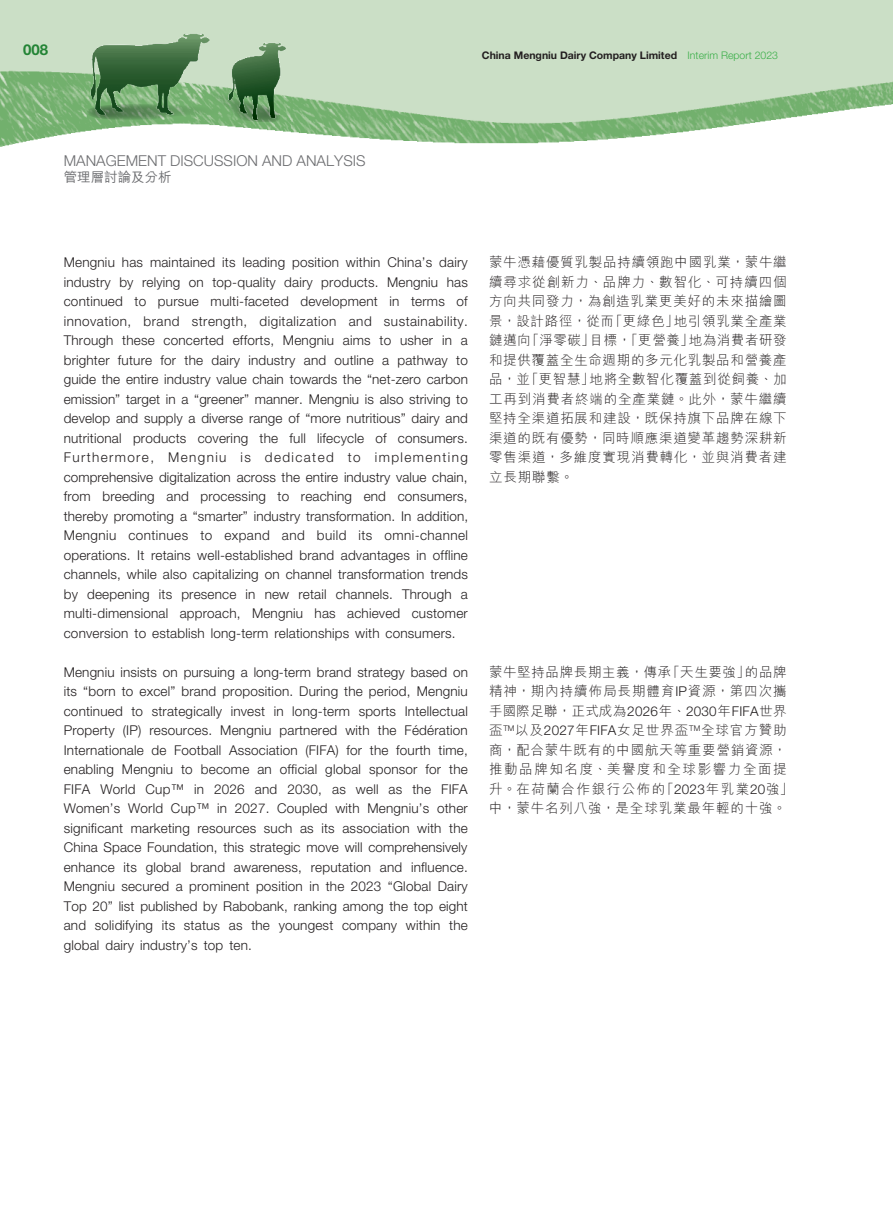
<style>
.page{position:relative;width:893px;height:1212px;background:#fff}
.page>*{position:absolute;margin:0;border:0;box-sizing:border-box;transform-origin:0 0}
.t1{font:300 15px "Helvetica Neue LT Std";color:#6c6d70}
.t2{font:700 15px "Helvetica Neue LT Std";color:#238435}
._01_Body_Text{font:300 13.5px/19.5px "Helvetica Neue LT Std";letter-spacing:.015em;color:#231f20;text-align:justify}
._01_Body_Text-2{font:300 13.5px/19.5px "M Hei HK";letter-spacing:.06em;color:#231f20;text-align:justify}
.t3{font:500 13.5px "M Hei HK";color:#6c6d70}
.t4{font:700 10.5px "Helvetica Neue LT Std";color:#231f20}
.s1{font-weight:300;color:#3baf49}
.s2{font-family:"Helvetica Neue LT Std"}
</style>
<div class="page">
<img style="left:0;top:0;width:893px;height:147px">
<img style="left:213px;top:43px;width:77px;height:91px">
<svg style="left:213px;top:92px;width:67px;height:30px;background:#5d905b"></svg>
<img style="left:78px;top:22px;width:135px;height:114px">
<p class="t2" style="left:23px;top:40px;width:27px">008</p>
<p class="t4" style="left:482px;top:49px;width:298px">China Mengniu Dairy Company Limited <span class="s1">Interim Report 2023</span></p>
<p class="t1" style="left:64px;top:151px;width:303px">MANAGEMENT DISCUSSION AND ANALYSIS</p>
<p class="t3" style="left:64px;top:167px;width:109px">管理層討論及分析</p>
<p class="_01_Body_Text" style="left:64px;top:252px;width:406px">Mengniu has maintained its leading position within China’s dairy industry by relying on top-quality dairy products. Mengniu has continued to pursue multi-faceted development in terms of innovation, brand strength, digitalization and sustainability.<br>Through these concerted efforts, Mengniu aims to usher in a brighter future for the dairy industry and outline a pathway to guide the entire industry value chain towards the “net-zero carbon emission” target in a “greener” manner. Mengniu is also striving to develop and supply a diverse range of “more nutritious” dairy and nutritional products covering the full lifecycle of consumers.<br>Furthermore, Mengniu is dedicated to implementing comprehensive digitalization across the entire industry value chain, from breeding and processing to reaching end consumers, thereby promoting a “smarter” industry transformation. In addition, Mengniu continues to expand and build its omni-channel operations. It retains well-established brand advantages in offline channels, while also capitalizing on channel transformation trends by deepening its presence in new retail channels. Through a multi-dimensional approach, Mengniu has achieved customer conversion to establish long-term relationships with consumers.</p>
<p class="_01_Body_Text" style="left:64px;top:662px;width:406px">Mengniu insists on pursuing a long-term brand strategy based on its “born to excel” brand proposition. During the period, Mengniu continued to strategically invest in long-term sports Intellectual Property (IP) resources. Mengniu partnered with the Fédération Internationale de Football Association (FIFA) for the fourth time, enabling Mengniu to become an official global sponsor for the FIFA World Cup™ in 2026 and 2030, as well as the FIFA Women’s World Cup™ in 2027. Coupled with Mengniu’s other significant marketing resources such as its association with the China Space Foundation, this strategic move will comprehensively enhance its global brand awareness, reputation and influence.<br>Mengniu secured a prominent position in the 2023 “Global Dairy Top 20” list published by Rabobank, ranking among the top eight and solidifying its status as the youngest company within the global dairy industry’s top ten.</p>
<p class="_01_Body_Text-2" style="left:489px;top:252px;width:299px">蒙牛憑藉優質乳製品持續領跑中國乳業，蒙牛繼續尋求從創新力、品牌力、數智化、可持續四個方向共同發力，為創造乳業更美好的未來描繪圖景，設計路徑，從而「更綠色」地引領乳業全產業鏈邁向「淨零碳」目標，「更營養」地為消費者研發和提供覆蓋全生命週期的多元化乳製品和營養產品，並「更智慧」地將全數智化覆蓋到從飼養、加工再到消費者終端的全產業鏈。此外，蒙牛繼續堅持全渠道拓展和建設，既保持旗下品牌在線下渠道的既有優勢，同時順應渠道變革趨勢深耕新零售渠道，多維度實現消費轉化，並與消費者建立長期聯繫。</p>
<p class="_01_Body_Text-2" style="left:489px;top:661px;width:306px;text-align:left">蒙牛堅持品牌長期主義，傳承「天生要強」的品牌精神，期內持續佈局長期體育<span class="s2">IP</span>資源，第四次攜手國際足聯，正式成為<span class="s2">2026</span>年、<span class="s2">2030</span>年<span class="s2">FIFA</span>世界盃<sup>TM</sup>以及<span class="s2">2027</span>年<span class="s2">FIFA</span>女足世界盃<sup>TM</sup>全球官方贊助商，配合蒙牛既有的中國航天等重要營銷資源，推動品牌知名度、美譽度和全球影響力全面提升。在荷蘭合作銀行公佈的「<span class="s2">2023</span>年乳業<span class="s2">20</span>強」中，蒙牛名列八強，是全球乳業最年輕的十強。</p>
</div>
